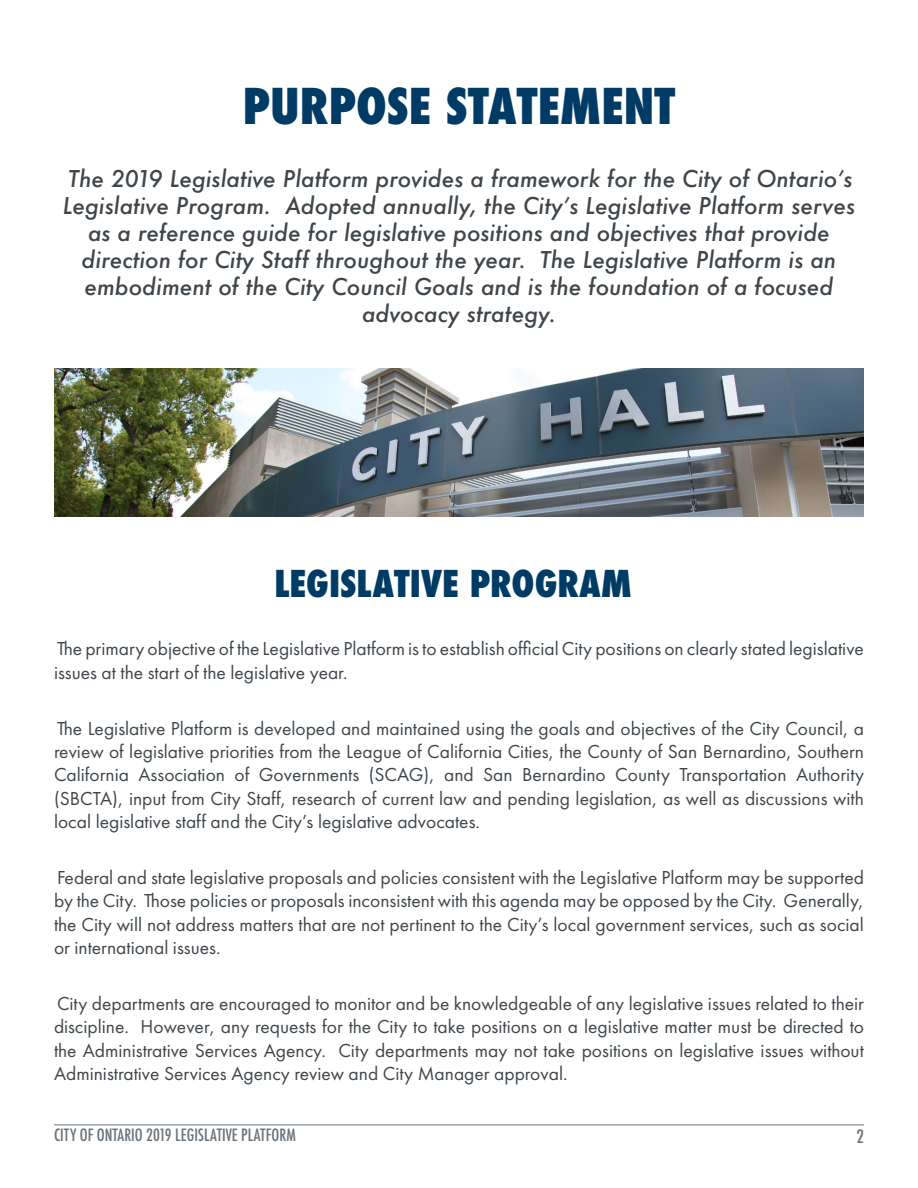
<style>
.page{position:relative;width:918px;height:1188px;background:#fff}
.page>*{position:absolute;margin:0;border:0;box-sizing:border-box;transform-origin:0 0}
.mn_Thin_Title{font:800 condensed 48px "Futura";color:#003b65}
.mn_title_small{font:800 condensed 36px "Futura";color:#003b65}
.mn_Plain_text{font:italic 500 22.5px/27px "Futura";color:#3f464b;text-align:center}
.mn_Plain_text-2{font:19.5px/23.4px "Futura PT";color:#3f464b;text-align:justify}
.t1{font:500 condensed 18px "Futura";color:#6a747b}
.t2{font:500 condensed 16.5px "Futura";color:#6a747b}
</style>
<div class="page">
<hr style="left:54px;top:1125px;width:810px;height:1px;background:#6a747b">
<img style="left:54px;top:369px;width:810px;height:147px">
<p class="mn_Thin_Title" style="left:243px;top:73px;width:434px">PURPOSE STATEMENT</p>
<p class="mn_Plain_text" style="left:63px;top:165px;width:794px">The 2019 Legislative Platform provides a framework for the City of Ontario’s Legislative Program. Adopted annually, the City’s Legislative Platform serves as a reference guide for legislative positions and objectives that provide direction for City Staff throughout the year. The Legislative Platform is an embodiment of the City Council Goals and is the foundation of a focused advocacy strategy.</p>
<p class="mn_title_small" style="left:274px;top:559px;width:359px">LEGISLATIVE PROGRAM</p>
<p class="mn_Plain_text-2" style="left:54px;top:637px;width:812px">The primary objective of the Legislative Platform is to establish official City positions on clearly stated legislative issues at the start of the legislative year.</p>
<p class="mn_Plain_text-2" style="left:54px;top:716px;width:812px">The Legislative Platform is developed and maintained using the goals and objectives of the City Council, a review of legislative priorities from the League of California Cities, the County of San Bernardino, Southern California Association of Governments (SCAG), and San Bernardino County Transportation Authority (SBCTA), input from City Staff, research of current law and pending legislation, as well as discussions with local legislative staff and the City’s legislative advocates.</p>
<p class="mn_Plain_text-2" style="left:54px;top:866px;width:812px">Federal and state legislative proposals and policies consistent with the Legislative Platform may be supported by the City. Those policies or proposals inconsistent with this agenda may be opposed by the City. Generally, the City will not address matters that are not pertinent to the City’s local government services, such as social or international issues.</p>
<p class="mn_Plain_text-2" style="left:54px;top:992px;width:812px">City departments are encouraged to monitor and be knowledgeable of any legislative issues related to their discipline. However, any requests for the City to take positions on a legislative matter must be directed to the Administrative Services Agency. City departments may not take positions on legislative issues without Administrative Services Agency review and City Manager approval.</p>
<p class="t2" style="left:54px;top:1125px;width:243px">CITY OF ONTARIO 2019 LEGISLATIVE PLATFORM</p>
<p class="t1" style="left:857px;top:1125px;width:9px">2</p>
</div>
